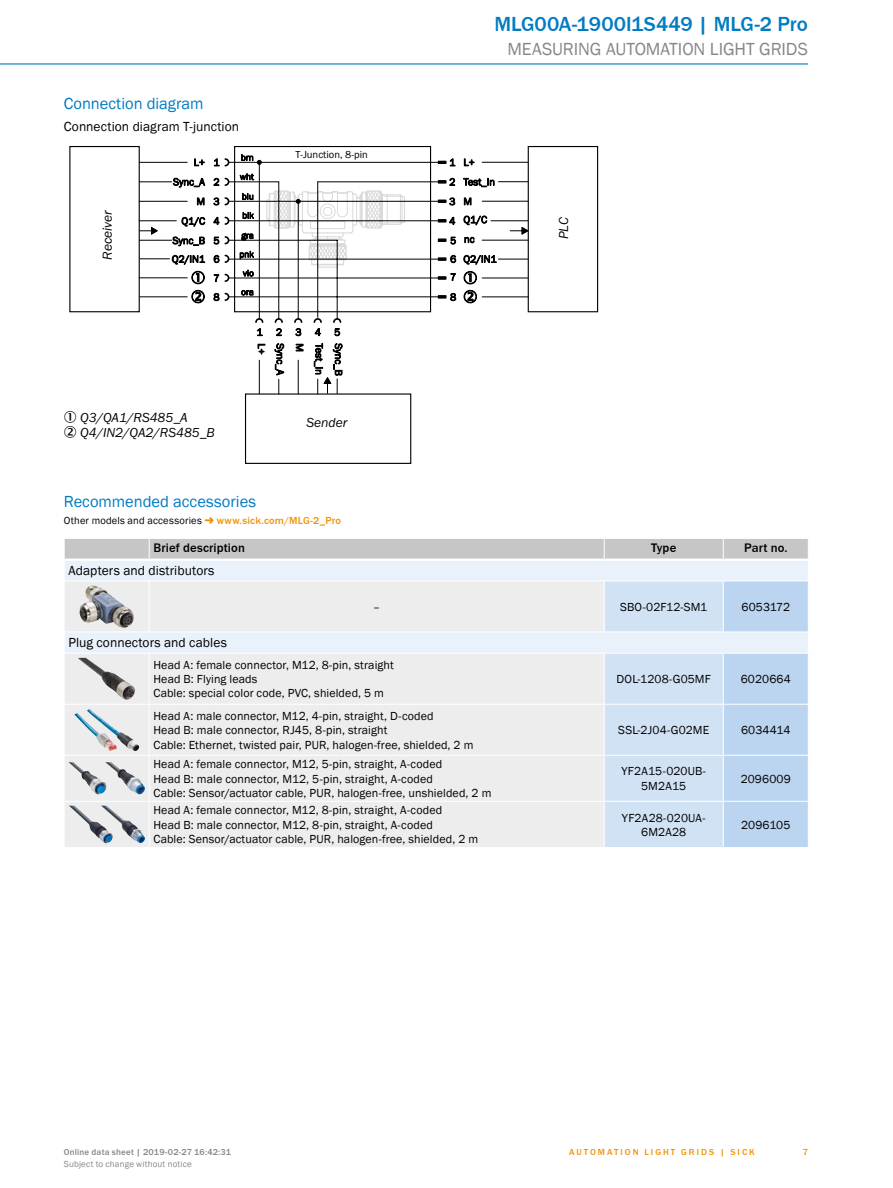
<style>
.page{position:relative;width:893px;height:1188px;background:#fff}
.page>*{position:absolute;margin:0;border:0;box-sizing:border-box;transform-origin:0 0}
.t1{font:500 21px "SICK Franklin";letter-spacing:-.005em;color:#007cc2}
.t2{font:18px "SICK Franklin";letter-spacing:-.005em;color:#878787}
.t3{font:16.5px "SICK Franklin";color:#007cc2}
.t4{font:13.5px "SICK Franklin";letter-spacing:.005em;color:#000}
.t5{font:italic 13.5px/15.1px "SICK Franklin";color:#000}
.t6{font:500 12.75px "SICK Franklin";letter-spacing:.01em;color:#000}
.t7{font:12px/14.4px "SICK Franklin";letter-spacing:.01em;color:#000}
.t8{font:10.5px "SICK Franklin";letter-spacing:.005em;color:#000}
.t9{font:500 10.5px "SICK Franklin";letter-spacing:.02em;color:#f39200}
.t10{font:500 9px "SICK Franklin";letter-spacing:.02em;color:#878787}
.t11{font:9px "SICK Franklin";letter-spacing:.02em;color:#878787}
.t12{font:500 9px "SICK Franklin";letter-spacing:.225em;color:#f39200}
</style>
<div class="page">
<hr style="left:0;top:63px;width:808px;height:2px;background:#007cc2">
<svg style="left:69px;top:146px;width:530px;height:167px"></svg>
<svg style="left:195px;top:159px;width:9px;height:7px"></svg>
<svg style="left:173px;top:178px;width:32px;height:9px"></svg>
<svg style="left:197px;top:198px;width:7px;height:7px"></svg>
<svg style="left:173px;top:237px;width:32px;height:9px"></svg>
<svg style="left:438px;top:159px;width:17px;height:7px"></svg>
<svg style="left:438px;top:178px;width:17px;height:7px"></svg>
<svg style="left:438px;top:217px;width:17px;height:8px"></svg>
<svg style="left:438px;top:198px;width:17px;height:7px"></svg>
<svg style="left:438px;top:237px;width:18px;height:7px"></svg>
<hr style="left:229px;top:162px;width:213px;height:1px;background:#000">
<hr style="left:229px;top:220px;width:215px;height:1px;background:#000">
<hr style="left:139px;top:162px;width:48px;height:1px;background:#000">
<hr style="left:139px;top:181px;width:33px;height:1px;background:#000">
<hr style="left:139px;top:201px;width:48px;height:1px;background:#000">
<svg style="left:182px;top:217px;width:23px;height:9px"></svg>
<hr style="left:139px;top:220px;width:37px;height:1px;background:#000">
<svg style="left:140px;top:255px;width:65px;height:9px"></svg>
<svg style="left:192px;top:271px;width:12px;height:13px"></svg>
<hr style="left:139px;top:277px;width:48px;height:1px;background:#000">
<svg style="left:192px;top:290px;width:12px;height:13px"></svg>
<hr style="left:140px;top:296px;width:47px;height:1px;background:#000">
<hr style="left:139px;top:240px;width:33px;height:1px;background:#000">
<hr style="left:229px;top:201px;width:212px;height:1px;background:#000">
<hr style="left:229px;top:259px;width:213px;height:1px;background:#000">
<hr style="left:229px;top:278px;width:213px;height:1px;background:#000">
<hr style="left:229px;top:296px;width:212px;height:1px;background:#000">
<svg style="left:245px;top:343px;width:167px;height:121px"></svg>
<svg style="left:139px;top:227px;width:19px;height:8px"></svg>
<svg style="left:509px;top:227px;width:19px;height:8px"></svg>
<svg style="left:214px;top:146px;width:218px;height:190px"></svg>
<svg style="left:464px;top:255px;width:32px;height:9px"></svg>
<svg style="left:464px;top:271px;width:13px;height:13px"></svg>
<hr style="left:482px;top:278px;width:46px;height:1px;background:#000">
<svg style="left:464px;top:290px;width:13px;height:13px"></svg>
<svg style="left:464px;top:159px;width:10px;height:7px"></svg>
<svg style="left:464px;top:178px;width:30px;height:9px"></svg>
<svg style="left:464px;top:198px;width:7px;height:7px"></svg>
<svg style="left:465px;top:237px;width:9px;height:6px"></svg>
<svg style="left:464px;top:216px;width:23px;height:9px"></svg>
<hr style="left:482px;top:162px;width:46px;height:1px;background:#000">
<hr style="left:498px;top:181px;width:30px;height:1px;background:#000">
<hr style="left:482px;top:201px;width:46px;height:1px;background:#000">
<hr style="left:482px;top:240px;width:46px;height:1px;background:#000">
<svg style="left:438px;top:255px;width:18px;height:8px"></svg>
<svg style="left:438px;top:274px;width:17px;height:7px"></svg>
<svg style="left:438px;top:293px;width:18px;height:8px"></svg>
<hr style="left:318px;top:181px;width:121px;height:1px;background:#000">
<hr style="left:482px;top:296px;width:46px;height:1px;background:#000">
<hr style="left:498px;top:259px;width:30px;height:1px;background:#000">
<hr style="left:491px;top:220px;width:37px;height:1px;background:#000">
<svg style="left:64px;top:539px;width:744px;height:308px;background:#e2e7ed"></svg>
<hr style="left:64px;top:653px;width:85px;height:1px;background:#fff">
<hr style="left:149px;top:653px;width:455px;height:1px;background:#fff">
<hr style="left:604px;top:653px;width:119px;height:1px;background:#fff">
<hr style="left:723px;top:653px;width:86px;height:1px;background:#fff">
<img style="left:80px;top:585px;width:54px;height:43px">
<img style="left:78px;top:658px;width:57px;height:42px">
<img style="left:74px;top:709px;width:65px;height:42px">
<img style="left:68px;top:762px;width:77px;height:32px">
<img style="left:68px;top:806px;width:77px;height:37px">
<h3 class="t3" style="left:64px;top:93px;width:141px">Connection diagram</h3>
<p class="t4" style="left:64px;top:119px;width:177px">Connection diagram T-junction</p>
<p class="t8" style="left:296px;top:148px;width:74px">T-Junction, 8-pin</p>
<h1 class="t1" style="left:494px;top:12px;width:315px">MLG00A-1900I1S449 | MLG-2 Pro</h1>
<h2 class="t2" style="left:507px;top:38px;width:300px">Measuring automation light grids</h2>
<p class="t5" style="left:100px;top:260px;width:52px;rotate:-90deg">Receiver</p>
<p class="t5" style="left:556px;top:239px;width:24px;rotate:-90deg">PLC</p>
<p class="t5" style="left:80px;top:410px;width:136px">Q3/QA1/RS485_A<br>Q4/IN2/QA2/RS485_B</p>
<p class="t5" style="left:306px;top:415px;width:42px">Sender</p>
<h3 class="t3" style="left:64px;top:492px;width:194px">Recommended accessories</h3>
<p class="t8" style="left:64px;top:514px;width:140px">Other models and accessories</p>
<p class="t9" style="left:217px;top:514px;width:126px">www.sick.com/MLG-2_Pro</p>
<p class="t6" style="left:153px;top:540px;width:93px">Brief description</p>
<p class="t6" style="left:651px;top:540px;width:27px">Type</p>
<p class="t6" style="left:744px;top:540px;width:45px">Part no.</p>
<p class="t4" style="left:68px;top:562px;width:148px">Adapters and distributors</p>
<p class="t7" style="left:373px;top:600px;width:9px">–</p>
<p class="t7" style="left:620px;top:600px;width:89px">SBO-02F12-SM1</p>
<p class="t7" style="left:741px;top:600px;width:50px">6053172</p>
<p class="t4" style="left:68px;top:635px;width:160px">Plug connectors and cables</p>
<p class="t7" style="left:153px;top:658px;width:242px">Head A: female connector, M12, 8-pin, straight<br>Head B: Flying leads<br>Cable: special color code, PVC, shielded, 5 m</p>
<p class="t7" style="left:617px;top:672px;width:96px">DO L-1208-G05MF</p>
<p class="t7" style="left:741px;top:672px;width:52px">6020664</p>
<p class="t7" style="left:153px;top:709px;width:321px">Head A: male connector, M12, 4-pin, straight, D-coded<br>Head B: male connector, RJ45, 8-pin, straight<br>Cable: Ethernet, twisted pair, PUR, halogen-free, shielded, 2 m</p>
<p class="t7" style="left:618px;top:723px;width:93px">SSL-2J04-G02ME</p>
<p class="t7" style="left:741px;top:723px;width:51px">6034414</p>
<p class="t7" style="left:153px;top:757px;width:339px">Head A: female connector, M12, 5-pin, straight, A-coded<br>Head B: male connector, M12, 5-pin, straight, A-coded<br>Cable: Sensor/actuator cable, PUR, halogen-free, unshielded, 2 m</p>
<p class="t7" style="left:621px;top:764px;width:86px;text-align:center">YF2A15-020UB-<br>5M2A15</p>
<p class="t7" style="left:741px;top:772px;width:52px">2096009</p>
<p class="t7" style="left:153px;top:803px;width:326px">Head A: female connector, M12, 8-pin, straight, A-coded<br>Head B: male connector, M12, 8-pin, straight, A-coded<br>Cable: Sensor/actuator cable, PUR, halogen-free, shielded, 2 m</p>
<p class="t7" style="left:622px;top:811px;width:85px;text-align:center">YF2A28-020UA-<br>6M2A28</p>
<p class="t7" style="left:741px;top:818px;width:51px">2096105</p>
<p class="t10" style="left:64px;top:1146px;width:169px">Online data sheet | 2019-02-27 16:42:31</p>
<p class="t12" style="left:803px;top:1146px;width:7px">7</p>
<p class="t12" style="left:569px;top:1146px;width:82px">Automa ti on lig</p>
<p class="t12" style="left:663px;top:1146px;width:93px">ht g ri ds | SICK</p>
<p class="t11" style="left:64px;top:1159px;width:130px">Subject to change without notice</p>
</div>
